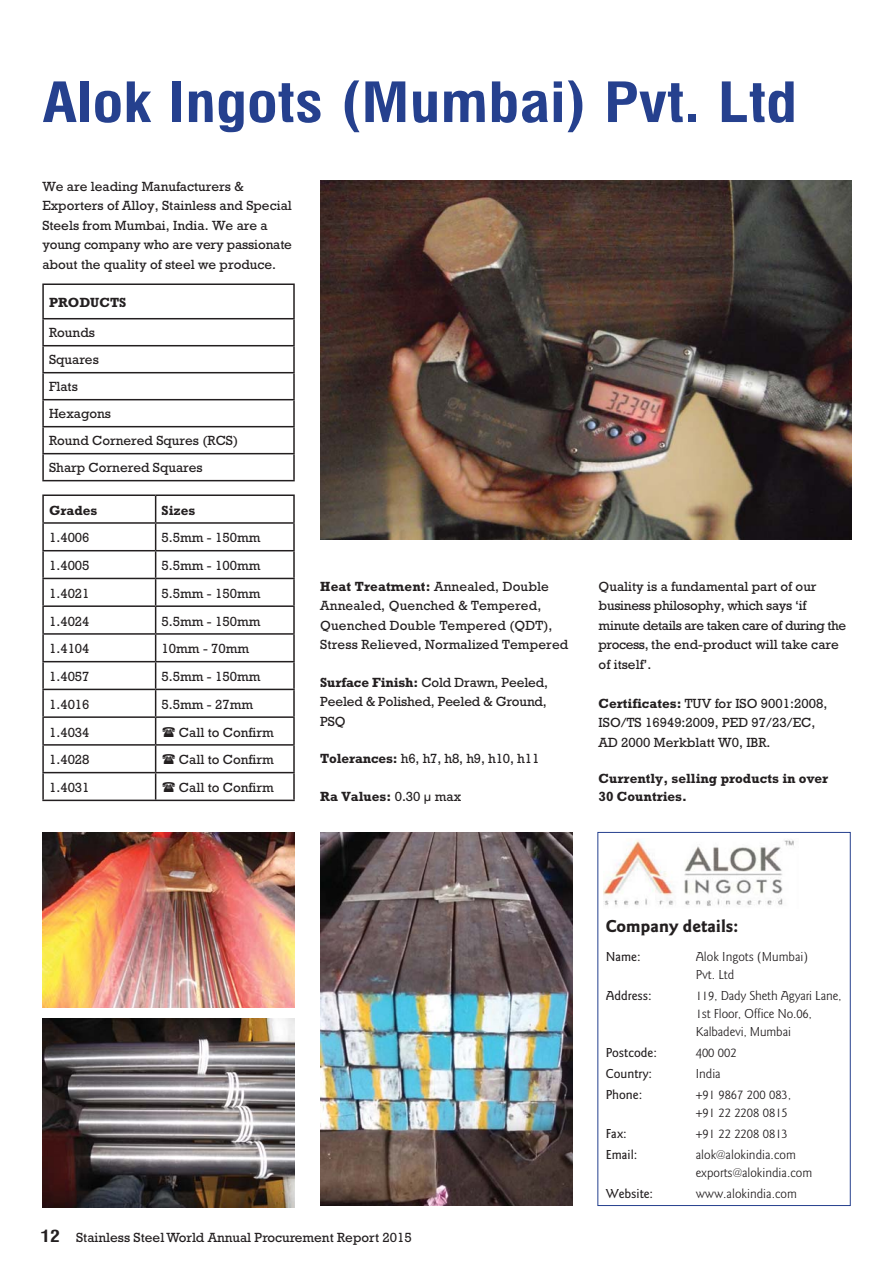
<style>
.page{position:relative;width:893px;height:1263px;background:#fff}
.page>*{position:absolute;margin:0;border:0;box-sizing:border-box;transform-origin:0 0}
.t1{font:700 54px "Milford";color:#25408e}
.t2{font:700 18px "Goudy Sans";color:#231f20}
.t3{font:13.5px/19.5px "Rockwell";color:#231f20}
.t4{font:13.5px/18px "Goudy Sans";color:#231f20}
.t5{font:13.5px/19.5px "Rockwell";letter-spacing:-.02em;color:#231f20}
.t6{font:700 13.5px/18px "Rockwell";color:#231f20}
.t7{font:500 13.5px "Goudy Sans";color:#231f20}
.s1{font-weight:700}
.s2{font-weight:400}
.s3{font-family:"Milford";font-weight:700;font-size:16.5px}
</style>
<div class="page">
<hr style="left:42px;top:284px;width:253px;height:1px;background:#231f20">
<hr style="left:42px;top:285px;width:2px;height:33px;background:#231f20">
<hr style="left:293px;top:285px;width:2px;height:33px;background:#231f20">
<hr style="left:42px;top:318px;width:253px;height:1px;background:#231f20">
<hr style="left:42px;top:319px;width:2px;height:26px;background:#231f20">
<hr style="left:293px;top:319px;width:2px;height:26px;background:#231f20">
<hr style="left:42px;top:345px;width:253px;height:1px;background:#231f20">
<hr style="left:42px;top:346px;width:2px;height:26px;background:#231f20">
<hr style="left:293px;top:346px;width:2px;height:26px;background:#231f20">
<hr style="left:42px;top:372px;width:253px;height:1px;background:#231f20">
<hr style="left:42px;top:373px;width:2px;height:26px;background:#231f20">
<hr style="left:293px;top:373px;width:2px;height:26px;background:#231f20">
<hr style="left:42px;top:399px;width:253px;height:1px;background:#231f20">
<hr style="left:42px;top:400px;width:2px;height:26px;background:#231f20">
<hr style="left:293px;top:400px;width:2px;height:26px;background:#231f20">
<hr style="left:42px;top:426px;width:253px;height:1px;background:#231f20">
<hr style="left:42px;top:427px;width:2px;height:26px;background:#231f20">
<hr style="left:293px;top:427px;width:2px;height:26px;background:#231f20">
<hr style="left:42px;top:453px;width:253px;height:1px;background:#231f20">
<hr style="left:42px;top:454px;width:2px;height:26px;background:#231f20">
<hr style="left:293px;top:454px;width:2px;height:26px;background:#231f20">
<hr style="left:42px;top:480px;width:253px;height:1px;background:#231f20">
<hr style="left:42px;top:495px;width:114px;height:1px;background:#231f20">
<hr style="left:42px;top:496px;width:2px;height:26px;background:#231f20">
<hr style="left:156px;top:495px;width:139px;height:1px;background:#231f20">
<hr style="left:293px;top:496px;width:2px;height:26px;background:#231f20">
<hr style="left:42px;top:522px;width:114px;height:2px;background:#231f20">
<hr style="left:42px;top:524px;width:2px;height:26px;background:#231f20">
<hr style="left:156px;top:522px;width:139px;height:2px;background:#231f20">
<hr style="left:293px;top:524px;width:2px;height:26px;background:#231f20">
<hr style="left:42px;top:550px;width:114px;height:1px;background:#231f20">
<hr style="left:42px;top:551px;width:2px;height:27px;background:#231f20">
<hr style="left:156px;top:550px;width:139px;height:1px;background:#231f20">
<hr style="left:293px;top:551px;width:2px;height:27px;background:#231f20">
<hr style="left:42px;top:578px;width:114px;height:1px;background:#231f20">
<hr style="left:42px;top:579px;width:2px;height:26px;background:#231f20">
<hr style="left:156px;top:578px;width:139px;height:1px;background:#231f20">
<hr style="left:293px;top:579px;width:2px;height:26px;background:#231f20">
<hr style="left:42px;top:605px;width:114px;height:2px;background:#231f20">
<hr style="left:42px;top:607px;width:2px;height:26px;background:#231f20">
<hr style="left:156px;top:605px;width:139px;height:2px;background:#231f20">
<hr style="left:293px;top:607px;width:2px;height:26px;background:#231f20">
<hr style="left:42px;top:633px;width:114px;height:2px;background:#231f20">
<hr style="left:42px;top:635px;width:2px;height:26px;background:#231f20">
<hr style="left:156px;top:633px;width:139px;height:2px;background:#231f20">
<hr style="left:293px;top:635px;width:2px;height:26px;background:#231f20">
<hr style="left:42px;top:661px;width:114px;height:1px;background:#231f20">
<hr style="left:42px;top:662px;width:2px;height:27px;background:#231f20">
<hr style="left:156px;top:661px;width:139px;height:1px;background:#231f20">
<hr style="left:293px;top:662px;width:2px;height:27px;background:#231f20">
<hr style="left:42px;top:689px;width:114px;height:1px;background:#231f20">
<hr style="left:42px;top:690px;width:2px;height:26px;background:#231f20">
<hr style="left:156px;top:689px;width:139px;height:1px;background:#231f20">
<hr style="left:293px;top:690px;width:2px;height:26px;background:#231f20">
<hr style="left:42px;top:716px;width:114px;height:2px;background:#231f20">
<hr style="left:42px;top:718px;width:2px;height:26px;background:#231f20">
<hr style="left:156px;top:716px;width:139px;height:2px;background:#231f20">
<hr style="left:293px;top:718px;width:2px;height:26px;background:#231f20">
<hr style="left:42px;top:744px;width:114px;height:2px;background:#231f20">
<hr style="left:42px;top:746px;width:2px;height:26px;background:#231f20">
<hr style="left:156px;top:744px;width:139px;height:2px;background:#231f20">
<hr style="left:293px;top:746px;width:2px;height:26px;background:#231f20">
<hr style="left:42px;top:772px;width:114px;height:1px;background:#231f20">
<hr style="left:42px;top:773px;width:2px;height:27px;background:#231f20">
<hr style="left:156px;top:772px;width:139px;height:1px;background:#231f20">
<svg style="left:155px;top:496px;width:1px;height:304px"></svg>
<hr style="left:293px;top:773px;width:2px;height:27px;background:#231f20">
<hr style="left:42px;top:800px;width:253px;height:1px;background:#231f20">
<div style="left:597px;top:832px;width:253px;height:374px;border:1px solid #25408e"></div>
<img style="left:604px;top:840px;width:190px;height:66px">
<img style="left:42px;top:1018px;width:253px;height:189px">
<img style="left:42px;top:832px;width:253px;height:176px">
<img style="left:320px;top:832px;width:252px;height:374px">
<img style="left:320px;top:180px;width:531px;height:360px">
<h1 class="t1" style="left:42px;top:80px;width:756px">Alok Ingots (Mumbai) Pvt. Ltd</h1>
<p class="t3" style="left:42px;top:178px;width:251px">We are leading Manufacturers &amp; Exporters of Alloy, Stainless and Special Steels from Mumbai, India. We are a young company who are very passionate about the quality of steel we produce.</p>
<p class="t6" style="left:49px;top:295px;width:79px">PRODUCTS</p>
<p class="t3" style="left:49px;top:321px;width:191px;line-height:27px">Rounds<br>Squares<br>Flats<br>Hexagons<br>Round Cornered Squres (RCS)<br>Sharp Cornered Squares</p>
<p class="t6" style="left:49px;top:503px;width:50px">Grades</p>
<p class="t6" style="left:162px;top:503px;width:35px">Sizes</p>
<p class="t3" style="left:49px;top:530px;width:42px">1.4006</p>
<p class="t3" style="left:162px;top:530px;width:100px">5.5mm - 150mm</p>
<p class="t3" style="left:49px;top:557px;width:42px">1.4005</p>
<p class="t3" style="left:162px;top:557px;width:100px">5.5mm - 100mm</p>
<p class="t3" style="left:49px;top:585px;width:42px">1.4021</p>
<p class="t3" style="left:162px;top:585px;width:100px">5.5mm - 150mm</p>
<p class="t3" style="left:49px;top:613px;width:42px">1.4024</p>
<p class="t3" style="left:162px;top:613px;width:100px">5.5mm - 150mm</p>
<p class="t3" style="left:49px;top:641px;width:42px">1.4104</p>
<p class="t3" style="left:162px;top:641px;width:89px">10mm - 70mm</p>
<p class="t3" style="left:49px;top:668px;width:42px">1.4057</p>
<p class="t3" style="left:162px;top:668px;width:100px">5.5mm - 150mm</p>
<p class="t3" style="left:49px;top:696px;width:42px">1.4016</p>
<p class="t3" style="left:162px;top:696px;width:93px">5.5mm - 27mm</p>
<p class="t3" style="left:49px;top:724px;width:42px">1.4034</p>
<p class="t3" style="left:179px;top:724px;width:96px">Call to Confirm</p>
<p class="t3" style="left:49px;top:752px;width:42px">1.4028</p>
<p class="t3" style="left:179px;top:752px;width:96px">Call to Confirm</p>
<p class="t3" style="left:49px;top:779px;width:42px">1.4031</p>
<p class="t3" style="left:179px;top:779px;width:96px">Call to Confirm</p>
<p class="t3" style="left:320px;top:578px;width:249px"><span class="s1">Heat Treatment:</span> Annealed, Double Annealed, Quenched &amp; Tempered, Quenched Double Tempered (QDT), Stress Relieved, Normalized Tempered</p>
<p class="t3" style="left:320px;top:674px;width:229px;text-align:justify"><span class="s1">Surface Finish:</span> Cold Drawn, Peeled, Peeled &amp; Polished, Peeled &amp; Ground, PSQ</p>
<p class="t3" style="left:320px;top:750px;width:220px"><span class="s1">Tolerances:</span> h6, h7, h8, h9, h10, h11</p>
<p class="t6" style="left:320px;top:788px;width:142px">Ra Values: <span class="s2">0.30 µ max</span></p>
<p class="t5" style="left:598px;top:578px;width:249px">Quality is a fundamental part of our business philosophy, which says ‘if minute details are taken care of during the process, the end-product will take care of itself’.</p>
<p class="t3" style="left:598px;top:695px;width:230px"><span class="s1">Certificates:</span> TUV for ISO 9001:2008,<br>ISO/TS 16949:2009, PED 97/23/EC,<br>AD 2000 Merkblatt W0, IBR.</p>
<p class="t6" style="left:598px;top:770px;width:231px">Currently, selling products in over<br>30 Countries.</p>
<p class="t3" style="left:41px;top:1229px;width:373px"><span class="s3">12</span> Stainless Steel World Annual Procurement Report 2015</p>
<h2 class="t2" style="left:605px;top:919px;width:134px">Company details:</h2>
<p class="t7" style="left:605px;top:951px;width:36px">Name:</p>
<p class="t4" style="left:695px;top:948px;width:114px">Alok Ingots (Mumbai)<br>Pvt. Ltd</p>
<p class="t7" style="left:605px;top:990px;width:47px">Address:</p>
<p class="t4" style="left:695px;top:987px;width:147px">119, Dady Sheth Agyari Lane,<br>1st Floor, Office No.06,<br>Kalbadevi, Mumbai</p>
<p class="t7" style="left:605px;top:1047px;width:53px">Postcode:</p>
<p class="t4" style="left:695px;top:1044px;width:42px">400 002</p>
<p class="t7" style="left:605px;top:1068px;width:48px">Country:</p>
<p class="t4" style="left:695px;top:1065px;width:27px">India</p>
<p class="t7" style="left:605px;top:1089px;width:38px">Phone:</p>
<p class="t4" style="left:695px;top:1086px;width:97px">+91 9867 200 083, +91 22 2208 0815</p>
<p class="t7" style="left:605px;top:1128px;width:23px">Fax:</p>
<p class="t4" style="left:695px;top:1125px;width:94px">+91 22 2208 0813</p>
<p class="t7" style="left:605px;top:1149px;width:33px">Email:</p>
<p class="t4" style="left:695px;top:1146px;width:118px">alok@alokindia.com exports@alokindia.com</p>
<p class="t7" style="left:605px;top:1188px;width:49px">Website:</p>
<p class="t4" style="left:695px;top:1185px;width:103px">www.alokindia.com</p>
</div>
